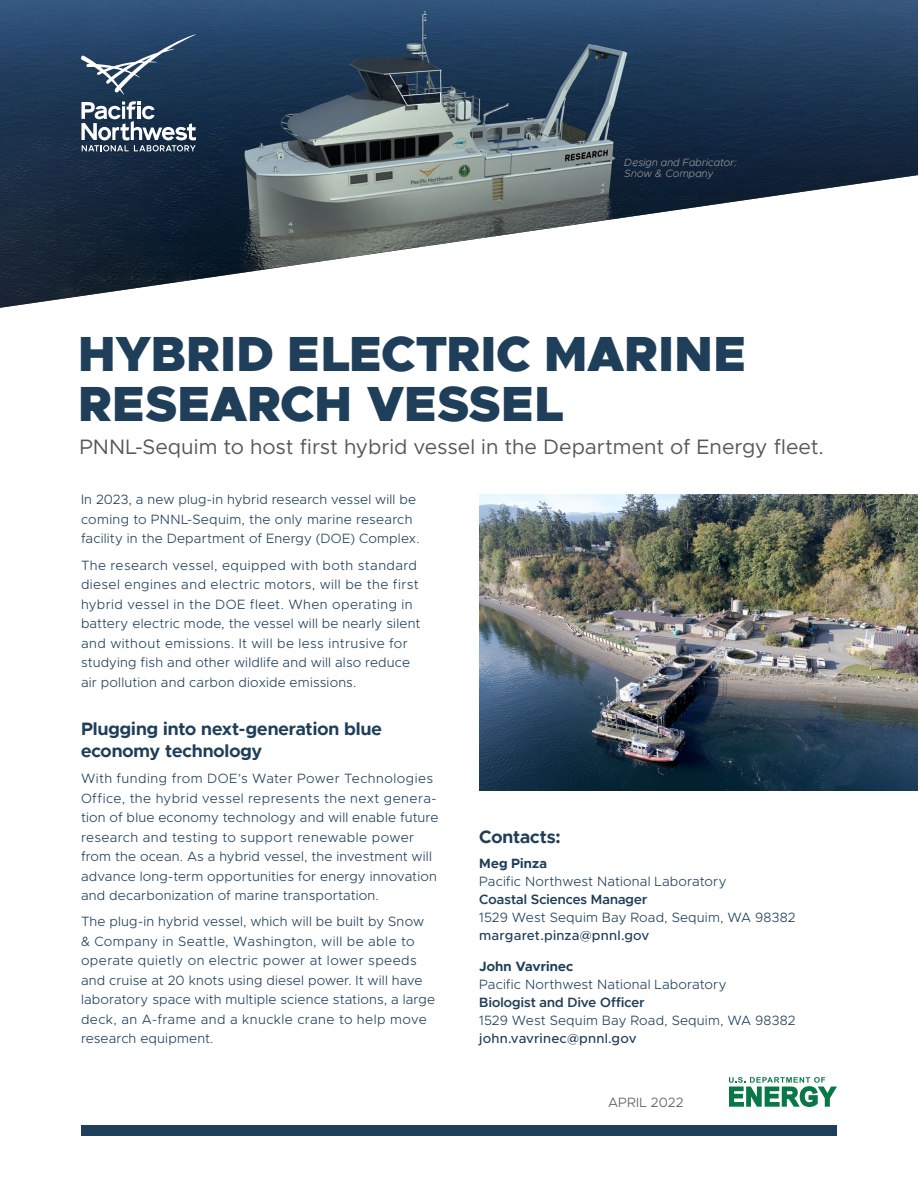
<style>
.page{position:relative;width:918px;height:1188px;background:#fff}
.page>*{position:absolute;margin:0;border:0;box-sizing:border-box;transform-origin:0 0}
.t1{font:900 49.5px/49.5px "Metropolis";letter-spacing:-.005em;color:#1e3e59}
.t2{font:21px "Metropolis";color:#555a57}
.t3{font:700 18px/21.6px "Metropolis";color:#1e3e59}
.t4{font:300 13.5px/19.5px "Metropolis";letter-spacing:.015em;color:#1e3e59}
.t5{font:600 13.5px "Metropolis";letter-spacing:.01em;color:#1e3e59}
.t6{font:500 13.5px "Metropolis";letter-spacing:.015em;color:#1e3e59}
.t7{font:700 13.5px "Metropolis";letter-spacing:.01em;color:#1e3e59}
.t8{font:300 13.5px "Metropolis";letter-spacing:.01em;color:#555a57}
.t9{font:italic 300 10.5px/10.5px "Metropolis";letter-spacing:.025em;color:#9a9998}
</style>
<div class="page">
<img style="left:0;top:0;width:918px;height:308px">
<svg style="left:81px;top:34px;width:115px;height:61px;background:#38526f"></svg>
<svg style="left:81px;top:101px;width:115px;height:50px"></svg>
<img style="left:479px;top:495px;width:439px;height:295px">
<svg style="left:729px;top:1077px;width:108px;height:30px"></svg>
<div style="left:81px;top:1125px;width:756px;height:11px;background:#1e3e59"></div>
<p class="t9" style="left:624px;top:157px;width:114px">Design and Fabricator:<br>Snow &amp; Company</p>
<h1 class="t1" style="left:78px;top:330px;width:670px">HYBRID ELECTRIC MARINE<br>RESEARCH VESSEL</h1>
<h2 class="t2" style="left:79px;top:434px;width:746px">PNNL-Sequim to host first hybrid vessel in the Department of Energy fleet.</h2>
<p class="t4" style="left:81px;top:490px;width:340px">In 2023, a new plug-in hybrid research vessel will be coming to PNNL-Sequim, the only marine research facility in the Department of Energy (DOE) Complex.</p>
<p class="t4" style="left:81px;top:555px;width:341px">The research vessel, equipped with both standard diesel engines and electric motors, will be the first hybrid vessel in the DOE fleet. When operating in battery electric mode, the vessel will be nearly silent and without emissions. It will be less intrusive for studying fish and other wildlife and will also reduce air pollution and carbon dioxide emissions.</p>
<h3 class="t3" style="left:81px;top:718px;width:302px">Plugging into next-generation blue economy technology</h3>
<p class="t4" style="left:81px;top:769px;width:359px">With funding from DOE’s Water Power Technologies Office, the hybrid vessel represents the next genera&shy;tion of blue economy technology and will enable future research and testing to support renewable power from the ocean. As a hybrid vessel, the investment will advance long-term opportunities for energy innovation and decarbonization of marine transportation.</p>
<p class="t4" style="left:81px;top:912px;width:356px">The plug-in hybrid vessel, which will be built by Snow &amp; Company in Seattle, Washington, will be able to operate quietly on electric power at lower speeds and cruise at 20 knots using diesel power. It will have laboratory space with multiple science stations, a large deck, an A-frame and a knuckle crane to help move research equipment.</p>
<h3 class="t3" style="left:479px;top:826px;width:83px">Contacts:</h3>
<p class="t7" style="left:479px;top:855px;width:69px">Meg Pinza</p>
<p class="t4" style="left:479px;top:871px;width:249px">Pacific Northwest National Laboratory</p>
<p class="t5" style="left:479px;top:891px;width:170px">Coastal Sciences Manager</p>
<p class="t4" style="left:479px;top:907px;width:318px">1529 West Sequim Bay Road, Sequim, WA 98382</p>
<p class="t6" style="left:479px;top:927px;width:172px">margaret.pinza@pnnl.gov</p>
<p class="t7" style="left:479px;top:958px;width:95px">John Vavrinec</p>
<p class="t4" style="left:479px;top:975px;width:249px">Pacific Northwest National Laboratory</p>
<p class="t5" style="left:479px;top:994px;width:167px">Biologist and Dive Officer</p>
<p class="t4" style="left:479px;top:1011px;width:318px">1529 West Sequim Bay Road, Sequim, WA 98382</p>
<p class="t6" style="left:479px;top:1030px;width:159px">john.vavrinec@pnnl.gov</p>
<p class="t8" style="left:608px;top:1094px;width:77px">APRIL 2022</p>
</div>
